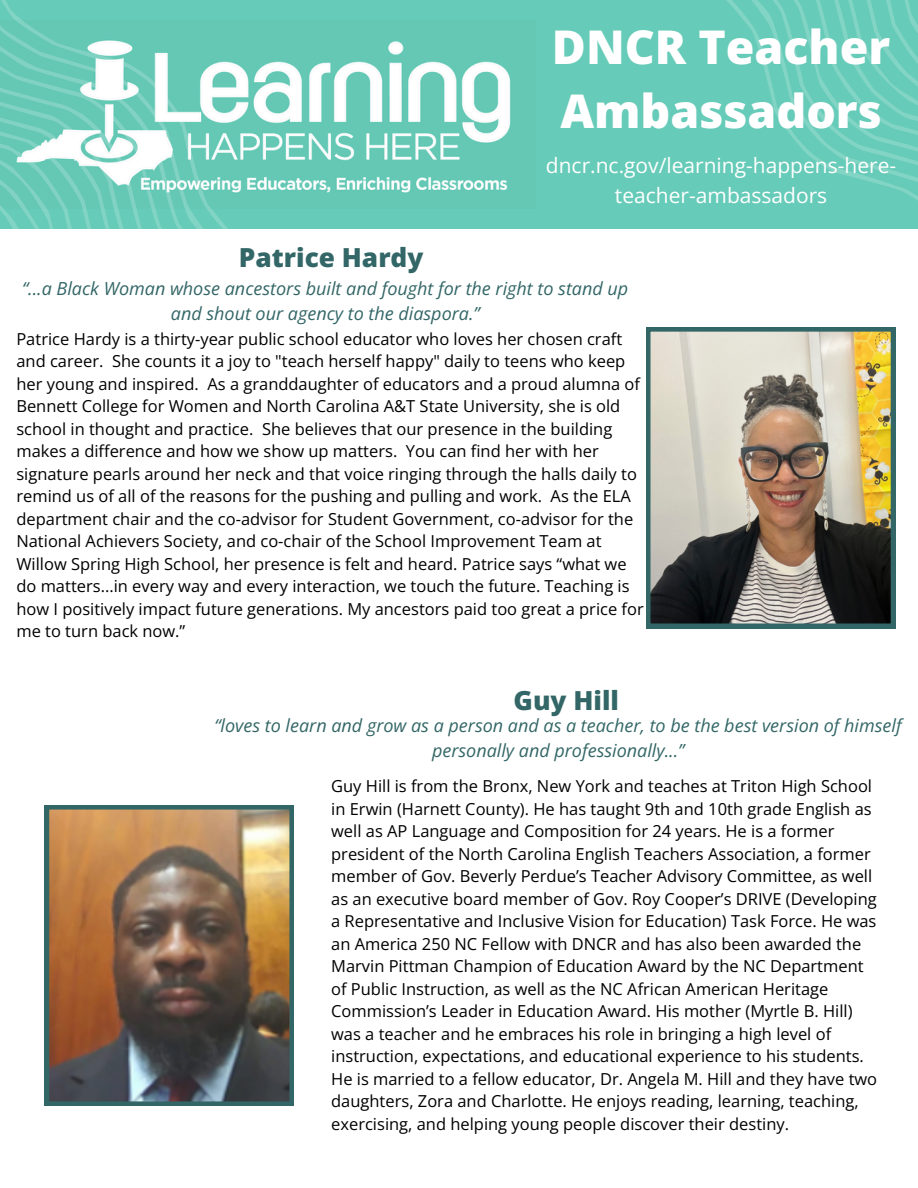
<style>
.page{position:relative;width:918px;height:1188px;background:#fff}
.page>*{position:absolute;margin:0;border:0;box-sizing:border-box;transform-origin:0 0}
.t1{font:800 46.5px/64.2px "Open Sans";color:#fff}
.t2{font:800 26.25px "Open Sans";color:#366}
.t3{font:21px/29.2px "Open Sans";color:#fff;text-align:center}
.t4{font:italic 18px/24.8px "Open Sans";color:#366;text-align:center}
.t5{font:16.5px/22.5px "Open Sans";color:#000}
</style>
<div class="page">
<div style="left:0;top:0;width:918px;height:229px;background:#66cbb8"></div>
<img style="left:288px;top:41px;width:223px;height:152px">
<svg style="left:745px;top:0;width:173px;height:200px"></svg>
<svg style="left:248px;top:61px;width:40px;height:130px"></svg>
<svg style="left:1px;top:0;width:247px;height:229px"></svg>
<svg style="left:0;top:21px;width:214px;height:208px"></svg>
<svg style="left:0;top:51px;width:188px;height:178px"></svg>
<img style="left:646px;top:327px;width:249px;height:301px">
<img style="left:45px;top:805px;width:249px;height:301px">
<p class="t1" style="left:552px;top:14px;width:340px">DNCR Teacher<br>Ambassadors</p>
<p class="t3" style="left:546px;top:151px;width:352px">dncr.nc.gov/learning-happens-here&shy;teacher-ambassadors</p>
<h3 class="t2" style="left:239px;top:239px;width:186px">Patrice Hardy</h3>
<p class="t4" style="left:22px;top:276px;width:608px">“...a Black Woman whose ancestors built and fought for the right to stand up and shout our agency to the diaspora.”</p>
<h2 class="t5" style="left:16px;top:327px;width:629px">Patrice Hardy is a thirty-year public school educator who loves her chosen craft and career. She counts it a joy to "teach herself happy" daily to teens who keep her young and inspired. As a granddaughter of educators and a proud alumna of Bennett College for Women and North Carolina A&amp;T State University, she is old school in thought and practice. She believes that our presence in the building makes a difference and how we show up matters. You can find her with her signature pearls around her neck and that voice ringing through the halls daily to remind us of all of the reasons for the pushing and pulling and work. As the ELA department chair and the co-advisor for Student Government, co-advisor for the National Achievers Society, and co-chair of the School Improvement Team at Willow Spring High School, her presence is felt and heard. Patrice says “what we do matters...in every way and every interaction, we touch the future. Teaching is how I positively impact future generations. My ancestors paid too great a price for me to turn back now.”</h2>
<p class="t2" style="left:514px;top:682px;width:107px">Guy Hill</p>
<p class="t4" style="left:214px;top:713px;width:689px">“loves to learn and grow as a person and as a teacher, to be the best version of himself personally and professionally...”</p>
<p class="t5" style="left:331px;top:775px;width:548px">Guy Hill is from the Bronx, New York and teaches at Triton High School in Erwin (Harnett County). He has taught 9th and 10th grade English as well as AP Language and Composition for 24 years. He is a former president of the North Carolina English Teachers Association, a former member of Gov. Beverly Perdue’s Teacher Advisory Committee, as well as an executive board member of Gov. Roy Cooper’s DRIVE (Developing a Representative and Inclusive Vision for Education) Task Force. He was an America 250 NC Fellow with DNCR and has also been awarded the Marvin Pittman Champion of Education Award by the NC Department of Public Instruction, as well as the NC African American Heritage Commission’s Leader in Education Award. His mother (Myrtle B. Hill) was a teacher and he embraces his role in bringing a high level of instruction, expectations, and educational experience to his students.<br>He is married to a fellow educator, Dr. Angela M. Hill and they have two daughters, Zora and Charlotte. He enjoys reading, learning, teaching, exercising, and helping young people discover their destiny.</p>
</div>
